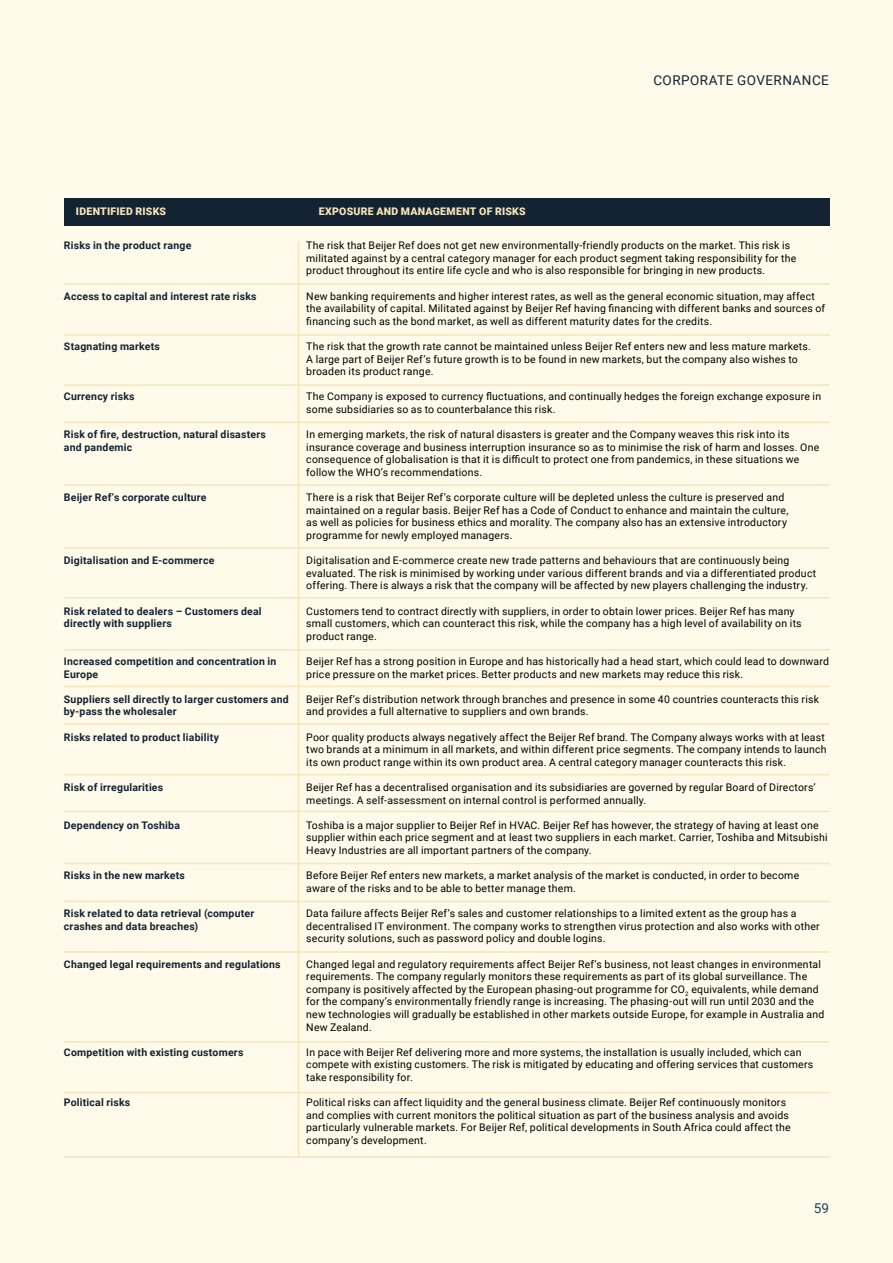
<style>
.page{position:relative;width:893px;height:1263px;background:#fffae9}
.page>*{position:absolute;margin:0;border:0;box-sizing:border-box;transform-origin:0 0}
.t1{font:13.5px "Roboto";letter-spacing:.035em;color:#132334}
.t2{font:13.5px "Roboto";color:#184460}
.t3{font:10.5px/12.6px "Roboto";letter-spacing:.02em;color:#000}
.t4{font:700 10.5px/12.6px "Roboto";letter-spacing:.02em;color:#132334}
.t5{font:900 10.5px "Roboto";letter-spacing:.025em;color:#f6e5b8}
</style>
<div class="page">
<div style="left:64px;top:198px;width:765px;height:27px;background:#132334"></div>
<hr style="left:298px;top:241px;width:1px;height:916px;background:#f6e5b8">
<hr style="left:64px;top:283px;width:765px;height:2px;background:#f6e5b8">
<hr style="left:64px;top:334px;width:765px;height:2px;background:#f6e5b8">
<hr style="left:64px;top:384px;width:765px;height:2px;background:#f6e5b8">
<hr style="left:64px;top:422px;width:765px;height:1px;background:#f6e5b8">
<hr style="left:64px;top:484px;width:765px;height:2px;background:#f6e5b8">
<hr style="left:64px;top:547px;width:765px;height:2px;background:#f6e5b8">
<hr style="left:64px;top:597px;width:765px;height:1px;background:#f6e5b8">
<hr style="left:64px;top:649px;width:765px;height:2px;background:#f6e5b8">
<hr style="left:64px;top:686px;width:765px;height:1px;background:#f6e5b8">
<hr style="left:64px;top:723px;width:765px;height:2px;background:#f6e5b8">
<hr style="left:64px;top:774px;width:765px;height:1px;background:#f6e5b8">
<hr style="left:64px;top:863px;width:765px;height:1px;background:#f6e5b8">
<hr style="left:64px;top:901px;width:765px;height:1px;background:#f6e5b8">
<hr style="left:64px;top:951px;width:765px;height:2px;background:#f6e5b8">
<hr style="left:64px;top:1041px;width:765px;height:2px;background:#f6e5b8">
<hr style="left:64px;top:811px;width:765px;height:1px;background:#f6e5b8">
<hr style="left:64px;top:1092px;width:765px;height:1px;background:#f6e5b8">
<hr style="left:64px;top:1156px;width:765px;height:2px;background:#f6e5b8">
<p class="t5" style="left:76px;top:204px;width:92px">IDENTIFIED RISKS</p>
<p class="t5" style="left:319px;top:204px;width:208px">EXPOSURE AND MANAGEMENT OF RISKS</p>
<p class="t1" style="left:653px;top:71px;width:177px">CORPORATE GOVERNANCE</p>
<p class="t4" style="left:64px;top:239px;width:129px">Risks in the product range</p>
<p class="t4" style="left:64px;top:289px;width:194px">Access to capital and interest rate risks</p>
<p class="t4" style="left:64px;top:340px;width:98px">Stagnating markets</p>
<p class="t4" style="left:64px;top:390px;width:72px">Currency risks</p>
<p class="t4" style="left:64px;top:428px;width:204px">Risk of fire, destruction, natural disasters and pandemic</p>
<p class="t4" style="left:64px;top:491px;width:144px">Beijer Ref’s corporate culture</p>
<p class="t4" style="left:64px;top:554px;width:152px">Digitalisation and E-commerce</p>
<p class="t4" style="left:64px;top:604px;width:199px">Risk related to dealers – Customers deal directly with suppliers</p>
<p class="t4" style="left:64px;top:655px;width:214px">Increased competition and concentration in<br>Europe</p>
<p class="t4" style="left:64px;top:692px;width:226px">Suppliers sell directly to larger customers and by-pass the wholesaler</p>
<p class="t4" style="left:64px;top:730px;width:157px">Risks related to product liability</p>
<p class="t4" style="left:64px;top:781px;width:101px">Risk of irregularities</p>
<p class="t4" style="left:64px;top:818px;width:118px">Dependency on Toshiba</p>
<p class="t4" style="left:64px;top:869px;width:123px">Risks in the new markets</p>
<p class="t4" style="left:64px;top:907px;width:192px">Risk related to data retrieval (computer crashes and data breaches)</p>
<p class="t4" style="left:64px;top:957px;width:218px">Changed legal requirements and regulations</p>
<p class="t4" style="left:64px;top:1045px;width:181px">Competition with existing customers</p>
<p class="t4" style="left:64px;top:1096px;width:68px">Political risks</p>
<p class="t3" style="left:306px;top:239px;width:491px">The risk that Beijer Ref does not get new environmentally-friendly products on the market. This risk is militated against by a central category manager for each product segment taking responsibility for the product throughout its entire life cycle and who is also responsible for bringing in new products.</p>
<p class="t3" style="left:306px;top:289px;width:520px">New banking requirements and higher interest rates, as well as the general economic situation, may affect the availability of capital. Militated against by Beijer Ref having financing with different banks and sources of financing such as the bond market, as well as different maturity dates for the credits.</p>
<p class="t3" style="left:306px;top:340px;width:506px">The risk that the growth rate cannot be maintained unless Beijer Ref enters new and less mature markets.<br>A large part of Beijer Ref’s future growth is to be found in new markets, but the company also wishes to broaden its product range.</p>
<p class="t3" style="left:306px;top:390px;width:516px">The Company is exposed to currency fluctuations, and continually hedges the foreign exchange exposure in some subsidiaries so as to counterbalance this risk.</p>
<p class="t3" style="left:306px;top:428px;width:515px">In emerging markets, the risk of natural disasters is greater and the Company weaves this risk into its insurance coverage and business interruption insurance so as to minimise the risk of harm and losses. One consequence of globalisation is that it is difficult to protect one from pandemics, in these situations we follow the WHO’s recommendations.</p>
<p class="t3" style="left:306px;top:491px;width:484px">There is a risk that Beijer Ref’s corporate culture will be depleted unless the culture is preserved and maintained on a regular basis. Beijer Ref has a Code of Conduct to enhance and maintain the culture, as well as policies for business ethics and morality. The company also has an extensive introductory programme for newly employed managers.</p>
<p class="t3" style="left:306px;top:554px;width:511px">Digitalisation and E-commerce create new trade patterns and behaviours that are continuously being evaluated. The risk is minimised by working under various different brands and via a differentiated product offering. There is always a risk that the company will be affected by new players challenging the industry.</p>
<p class="t3" style="left:306px;top:604px;width:497px">Customers tend to contract directly with suppliers, in order to obtain lower prices. Beijer Ref has many small customers, which can counteract this risk, while the company has a high level of availability on its product range.</p>
<p class="t3" style="left:306px;top:655px;width:524px">Beijer Ref has a strong position in Europe and has historically had a head start, which could lead to downward price pressure on the market prices. Better products and new markets may reduce this risk.</p>
<p class="t3" style="left:306px;top:692px;width:514px">Beijer Ref’s distribution network through branches and presence in some 40 countries counteracts this risk and provides a full alternative to suppliers and own brands.</p>
<p class="t3" style="left:306px;top:730px;width:522px">Poor quality products always negatively affect the Beijer Ref brand. The Company always works with at least two brands at a minimum in all markets, and within different price segments. The company intends to launch its own product range within its own product area. A central category manager counteracts this risk.</p>
<p class="t3" style="left:306px;top:781px;width:511px">Beijer Ref has a decentralised organisation and its subsidiaries are governed by regular Board of Directors’ meetings. A self-assessment on internal control is performed annually.</p>
<p class="t3" style="left:306px;top:818px;width:523px">Toshiba is a major supplier to Beijer Ref in HVAC. Beijer Ref has however, the strategy of having at least one supplier within each price segment and at least two suppliers in each market. Carrier, Toshiba and Mitsubishi<br>Heavy Industries are all important partners of the company.</p>
<p class="t3" style="left:306px;top:869px;width:494px">Before Beijer Ref enters new markets, a market analysis of the market is conducted, in order to become aware of the risks and to be able to better manage them.</p>
<p class="t3" style="left:306px;top:907px;width:515px">Data failure affects Beijer Ref’s sales and customer relationships to a limited extent as the group has a decentralised IT environment. The company works to strengthen virus protection and also works with other security solutions, such as password policy and double logins.</p>
<p class="t3" style="left:306px;top:957px;width:520px">Changed legal and regulatory requirements affect Beijer Ref’s business, not least changes in environmental requirements. The company regularly monitors these requirements as part of its global surveillance. The company is positively affected by the European phasing-out programme for CO<sub>2</sub> equivalents, while demand for the company’s environmentally friendly range is increasing. The phasing-out will run until 2030 and the new technologies will gradually be established in other markets outside Europe, for example in Australia and New Zealand.</p>
<p class="t3" style="left:306px;top:1045px;width:509px">In pace with Beijer Ref delivering more and more systems, the installation is usually included, which can compete with existing customers. The risk is mitigated by educating and offering services that customers take responsibility for.</p>
<p class="t3" style="left:306px;top:1096px;width:486px">Political risks can affect liquidity and the general business climate. Beijer Ref continuously monitors and complies with current monitors the political situation as part of the business analysis and avoids particularly vulnerable markets. For Beijer Ref, political developments in South Africa could affect the company’s development.</p>
<p class="t2" style="left:814px;top:1198px;width:17px">59</p>
</div>
